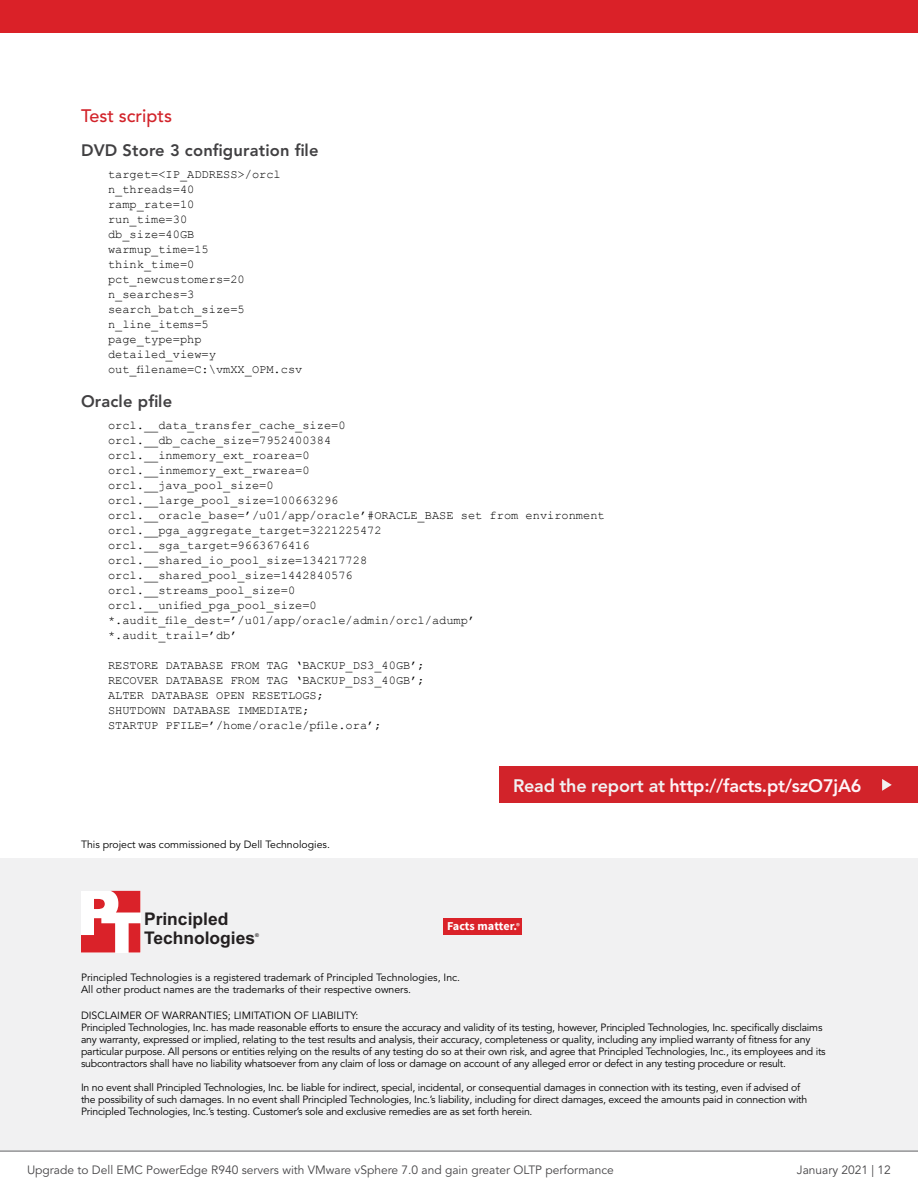
<style>
.page{position:relative;width:918px;height:1188px;background:#fff}
.page>*{position:absolute;margin:0;border:0;box-sizing:border-box;transform-origin:0 0}
.t1{font:800 18px "Avenir LT Pro";letter-spacing:-.01em;color:#fef3f7}
.t2{font:500 18px "Avenir LT Pro";color:#d2232a}
.t3{font:700 17.4px/18.6px "Arial";color:#231f20}
.t4{font:800 16.5px "Avenir LT Pro";letter-spacing:.01em;color:#414042}
.t5{font:700 12.15px "Source Sans Pro";color:#fff}
.t6{font:12px/15px "Courier New";color:#000}
.t7{font:12px "Avenir LT Pro";color:#464547}
.t8{font:10.5px/12px "Avenir LT Pro";letter-spacing:-.02em;color:#000}
.t9{font:10.5px/12.6px "Avenir LT Pro";color:#000}
.t10{font:700 5.25px "Arial";color:#231f20}
.s1{color:#f1f1f2}
.s2{font-weight:600;font-size:8.55px}
</style>
<div class="page">
<div style="left:0;top:858px;width:918px;height:293px;background:#f1f1f2"></div>
<svg style="left:81px;top:891px;width:59px;height:62px"></svg>
<div style="left:444px;top:918px;width:78px;height:17px;background:#da2229"></div>
<div style="left:500px;top:766px;width:418px;height:37px;background:#d2232a"></div>
<svg style="left:882px;top:779px;width:10px;height:12px"></svg>
<hr style="left:0;top:1151px;width:918px;height:1px;background:#616264">
<div style="left:0;top:0;width:918px;height:32px;background:#da2128"></div>
<h1 class="t2" style="left:81px;top:105px;width:93px">Test scripts</h1>
<h3 class="t4" style="left:81px;top:141px;width:239px">DVD Store 3 configuration file</h3>
<p class="t6" style="left:108px;top:166px;width:196px">target=&lt;IP_ADDRESS&gt;/orcl n_threads=40<br>ramp_rate=10<br>run_time=30<br>db_size=40GB<br>warmup_time=15<br>think_time=0 pct_newcustomers=20 n_searches=3 search_batch_size=5 n_line_items=5 page_type=php detailed_view=y out_filename=C:\vmXX_OPM.csv</p>
<h3 class="t4" style="left:81px;top:392px;width:93px">Oracle pfile</h3>
<p class="t6" style="left:108px;top:417px;width:498px">orcl.__data_transfer_cache_size=0<br>orcl.__db_cache_size=7952400384<br>orcl.__inmemory_ext_roarea=0<br>orcl.__inmemory_ext_rwarea=0<br>orcl.__java_pool_size=0<br>orcl.__large_pool_size=100663296 orcl.__oracle_base=’/u01/app/oracle’#ORACLE_BASE set from environment orcl.__pga_aggregate_target=3221225472<br>orcl.__sga_target=9663676416<br>orcl.__shared_io_pool_size=134217728 orcl.__shared_pool_size=1442840576<br>orcl.__streams_pool_size=0<br>orcl.__unified_pga_pool_size=0 *.audit_file_dest=’/u01/app/oracle/admin/orcl/adump’ *.audit_trail=’db’</p>
<p class="t6" style="left:108px;top:657px;width:318px">RESTORE DATABASE FROM TAG ‘BACKUP_DS3_40GB’; RECOVER DATABASE FROM TAG ‘BACKUP_DS3_40GB’; ALTER DATABASE OPEN RESETLOGS;<br>SHUTDOWN DATABASE IMMEDIATE;<br>STARTUP PFILE=’/home/oracle/pfile.ora’;</p>
<p class="t9" style="left:81px;top:838px;width:250px">This project was commissioned by Dell Technologies.</p>
<h2 class="t3" style="left:144px;top:911px;width:113px">Principled<br>Technologies</h2>
<p class="t10" style="left:255px;top:932px;width:5px">®</p>
<h1 class="t1" style="left:513px;top:775px;width:350px"><span class="s1">Read the report at</span> http://facts.pt/szO7jA6</h1>
<p class="t5" style="left:447px;top:918px;width:74px">Facts matter.<span class="s2">®</span></p>
<p class="t9" style="left:81px;top:971px;width:381px">Principled Technologies is a registered trademark of Principled Technologies, Inc.<br>All other product names are the trademarks of their respective owners.</p>
<p class="t8" style="left:81px;top:1009px;width:746px">DISCLAIMER OF WARRANTIES; LIMITATION OF LIABILITY:<br>Principled Technologies, Inc. has made reasonable efforts to ensure the accuracy and validity of its testing, however, Principled Technologies, Inc. specifically disclaims any warranty, expressed or implied, relating to the test results and analysis, their accuracy, completeness or quality, including any implied warranty of fitness for any particular purpose. All persons or entities relying on the results of any testing do so at their own risk, and agree that Principled Technologies, Inc., its employees and its subcontractors shall have no liability whatsoever from any claim of loss or damage on account of any alleged error or defect in any testing procedure or result.</p>
<p class="t8" style="left:81px;top:1081px;width:728px">In no event shall Principled Technologies, Inc. be liable for indirect, special, incidental, or consequential damages in connection with its testing, even if advised of the possibility of such damages. In no event shall Principled Technologies, Inc.’s liability, including for direct damages, exceed the amounts paid in connection with<br>Principled Technologies, Inc.’s testing. Customer’s sole and exclusive remedies are as set forth herein.</p>
<p class="t7" style="left:27px;top:1163px;width:588px">Upgrade to Dell EMC PowerEdge R940 servers with VMware vSphere 7.0 and gain greater OLTP performance</p>
<p class="t7" style="left:797px;top:1163px;width:96px">January 2021 | 12</p>
</div>
